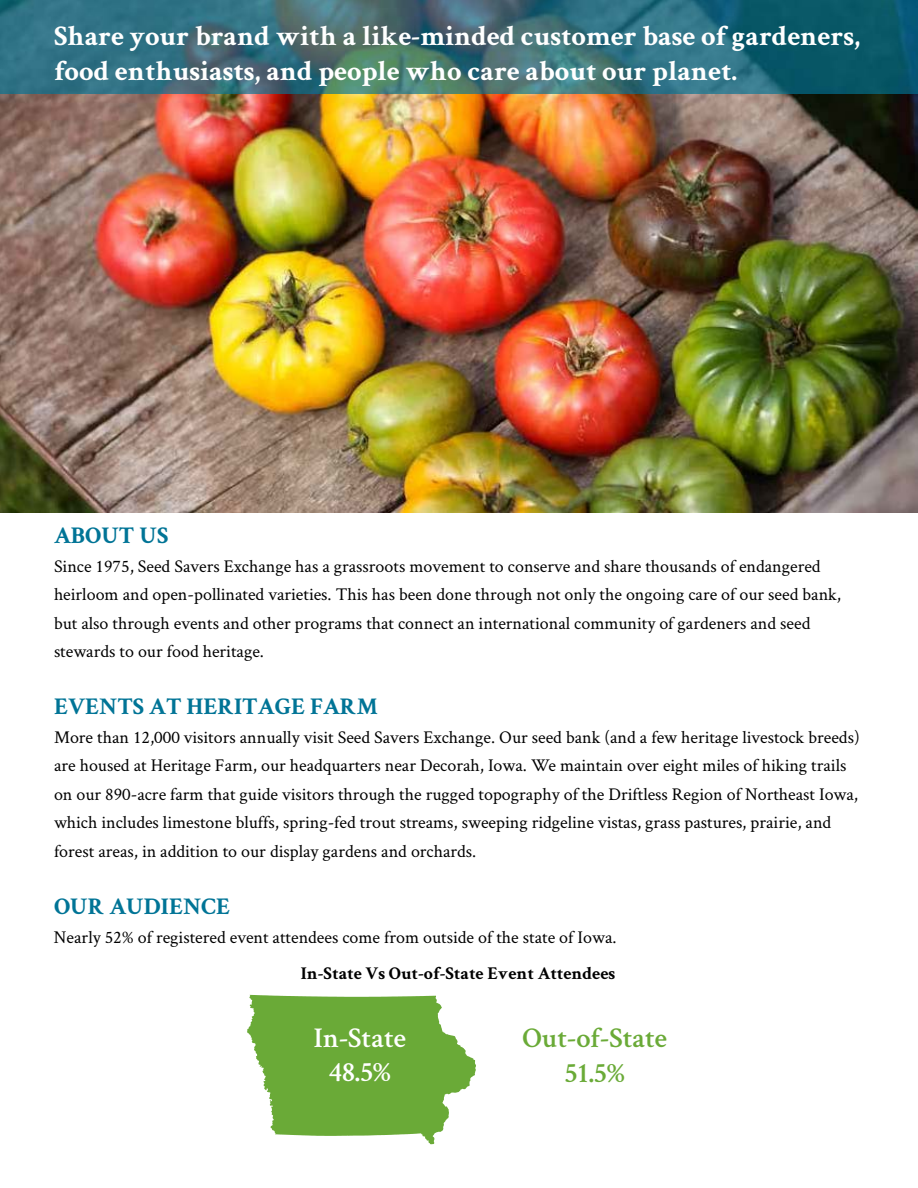
<style>
.page{position:relative;width:918px;height:1188px;background:#fff}
.page>*{position:absolute;margin:0;border:0;box-sizing:border-box;transform-origin:0 0}
.t1{font:600 28.65px/34.5px "Crimson Text";color:#6aaa37;text-align:center}
.t2{font:600 28.65px/34.5px "Crimson Text";color:#fff;text-align:center}
.t3{font:700 28.5px/34.2px "Crimson Text";color:#fff}
.t4{font:700 24px "Crimson Text";color:#007496}
.t5{font:18px/28.5px "Crimson Text";color:#000}
.t6{font:700 18px "Crimson Text";color:#000}
</style>
<div class="page">
<svg style="left:247px;top:995px;width:229px;height:149px"></svg>
<img style="left:0;top:94px;width:918px;height:419px">
<img style="left:0;top:0;width:918px;height:94px">
<h2 class="t3" style="left:54px;top:19px;width:808px">Share your brand with a like-minded customer base of gardeners, food enthusiasts, and people who care about our planet.</h2>
<h3 class="t4" style="left:54px;top:521px;width:116px">ABOUT US</h3>
<p class="t5" style="left:54px;top:551px;width:789px">Since 1975, Seed Savers Exchange has a grassroots movement to conserve and share thousands of endangered heirloom and open-pollinated varieties. This has been done through not only the ongoing care of our seed bank, but also through events and other programs that connect an international community of gardeners and seed stewards to our food heritage.</p>
<h3 class="t4" style="left:54px;top:692px;width:326px">EVENTS AT HERITAGE FARM</h3>
<p class="t5" style="left:54px;top:722px;width:807px">More than 12,000 visitors annually visit Seed Savers Exchange. Our seed bank (and a few heritage livestock breeds) are housed at Heritage Farm, our headquarters near Decorah, Iowa. We maintain over eight miles of hiking trails on our 890-acre farm that guide visitors through the rugged topography of the Driftless Region of Northeast Iowa, which includes limestone bluffs, spring-fed trout streams, sweeping ridgeline vistas, grass pastures, prairie, and forest areas, in addition to our display gardens and orchards.</p>
<h3 class="t4" style="left:54px;top:892px;width:178px">OUR AUDIENCE</h3>
<p class="t5" style="left:54px;top:922px;width:564px">Nearly 52% of registered event attendees come from outside of the state of Iowa.</p>
<p class="t6" style="left:301px;top:962px;width:316px">In-State Vs Out-of-State Event Attendees</p>
<h1 class="t2" style="left:314px;top:1018px;width:94px">In-State<br>48.5%</h1>
<h1 class="t1" style="left:522px;top:1019px;width:146px">Out-of-State<br>51.5%</h1>
</div>
